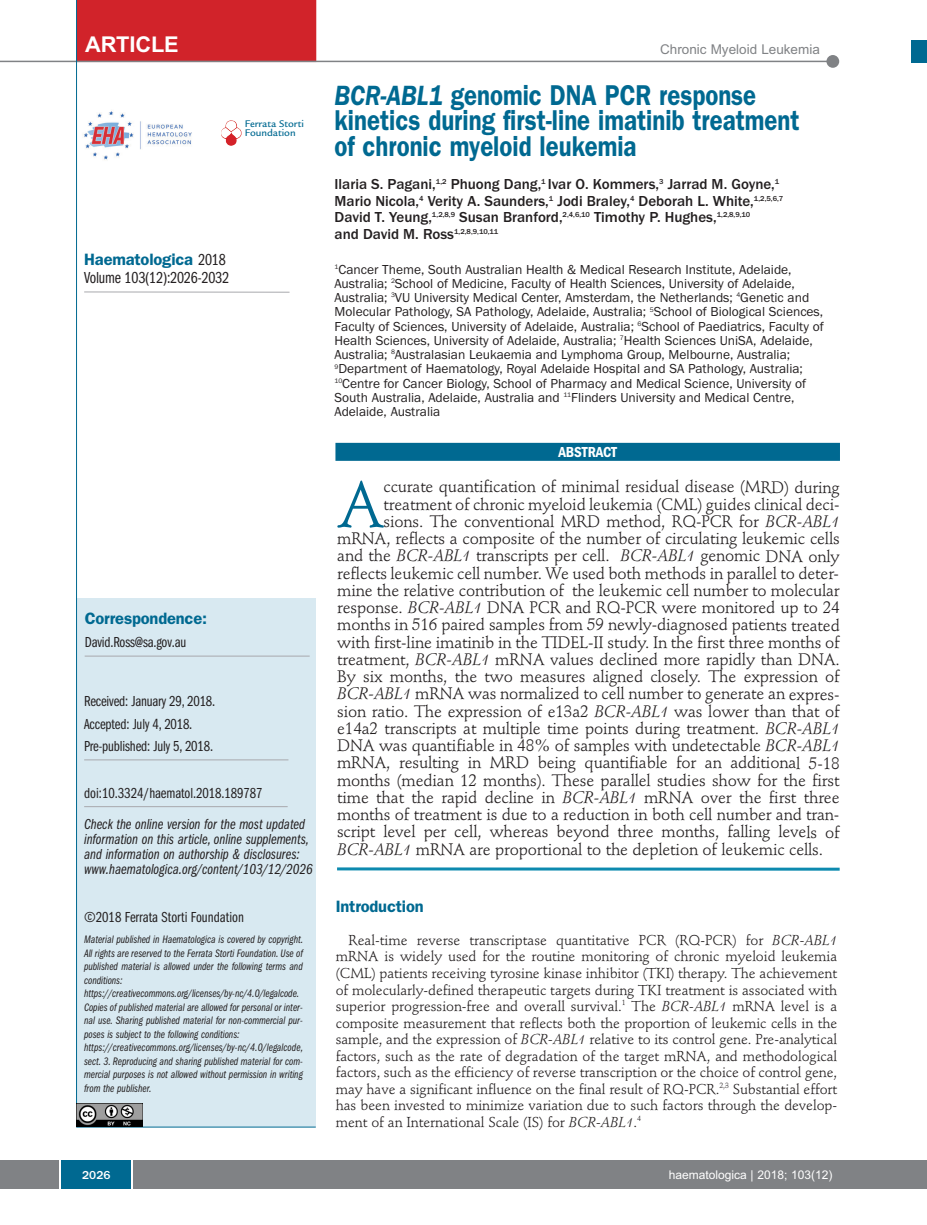
<style>
.page{position:relative;width:927px;height:1225px;background:#fff}
.page>*{position:absolute;margin:0;border:0;box-sizing:border-box;transform-origin:0 0}
.t1{font:64.65px "Stempel Schneidler";color:#006991}
.t2{font:600 28.8px/25.5px "Franklin Gothic";color:#006991;scale:.83 1}
.t3{font:700 21.75px "Arial";letter-spacing:-.01em;color:#fff}
.t4{font:16.5px "Stempel Schneidler";letter-spacing:-.01em;color:#231f20}
.t5{font:600 16.5px "Franklin Gothic";letter-spacing:-.01em;color:#006991}
.t6{font:16.5px "Franklin Gothic Book Cmpr";letter-spacing:-.01em;color:#231f20}
.t7{font:500 15px/16.5px "Franklin Gothic";color:#231f20}
.t8{font:15px/15px "Franklin Gothic Book Cmpr Ital";color:#231f20}
.t9{font:15px/22.5px "Franklin Gothic Book Cmpr";letter-spacing:-.01em;color:#231f20}
.t10{font:600 condensed 15px "Franklin Gothic";letter-spacing:-.005em;color:#fff}
.t11{font:14.25px/16.5px "Stempel Schneidler";letter-spacing:-.005em;color:#231f20;text-align:justify}
.t12{font:13.5px/14.2px "Franklin Gothic";color:#231f20}
.t13{font:13.5px "Arial";color:#808285}
.t14{font:12px "Arial";color:#fff}
.t15{font:500 12px "Franklin Gothic";color:#fff}
.t16{font:11.25px/13.5px "Franklin Gothic Book Cmpr Ital";color:#231f20}
.t17{font:500 10.5px/9px "Legacy Sans";color:#006991}
.s1{font-family:"Franklin Gothic Book Cmpr";font-weight:400;color:#231f20}
.s2{font-style:italic}
</style>
<div class="page">
<div style="left:911px;top:40px;width:16px;height:22px;background:#006991"></div>
<div style="left:910px;top:1160px;width:17px;height:28px;background:#808285"></div>
<div style="left:0;top:1160px;width:910px;height:28px;background:#808285"></div>
<div style="left:61px;top:1160px;width:71px;height:28px;background:#006991"></div>
<svg style="left:60px;top:1160px;width:1px;height:28px"></svg>
<svg style="left:132px;top:1160px;width:1px;height:28px"></svg>
<div style="left:77px;top:598px;width:239px;height:529px;background:#d8e9f1"></div>
<hr style="left:84px;top:759px;width:204px;height:1px;background:#a8a9ad">
<hr style="left:85px;top:656px;width:225px;height:1px;background:#a8a9ad">
<hr style="left:76px;top:1126px;width:240px;height:1px;background:#006991">
<img style="left:221px;top:120px;width:20px;height:26px">
<img style="left:83px;top:111px;width:109px;height:49px">
<hr style="left:84px;top:292px;width:206px;height:1px;background:#a8a9ad">
<div style="left:77px;top:0;width:239px;height:62px;background:#d1232a"></div>
<hr style="left:0;top:61px;width:830px;height:1px;background:#808285">
<div style="left:826px;top:55px;width:13px;height:13px;background:#808285;border-radius:50%"></div>
<hr style="left:84px;top:806px;width:204px;height:1px;background:#a8a9ad">
<hr style="left:76px;top:0;width:1px;height:1126px;background:#006991">
<img style="left:77px;top:1103px;width:65px;height:23px">
<hr style="left:337px;top:867px;width:503px;height:3px;background:#0d8aaf">
<div style="left:335px;top:443px;width:505px;height:18px;background:#006991"></div>
<h3 class="t3" style="left:85px;top:32px;width:95px">ARTICLE</h3>
<p class="t13" style="left:660px;top:42px;width:161px">Chronic Myeloid Leukemia</p>
<p class="t17" style="left:245px;top:120px;width:61px">Ferrata Storti<br>Foundation</p>
<p class="t5" style="left:84px;top:254px;width:143px">Haematologica <span class="s1">2018</span></p>
<p class="t6" style="left:84px;top:272px;width:146px">Volume 103(12):2026-2032</p>
<p class="t5" style="left:85px;top:612px;width:124px">Correspondence:</p>
<p class="t9" style="left:85px;top:632px;width:103px">David.Ross@sa.gov.au</p>
<p class="t9" style="left:84px;top:691px;width:133px">Received: January 29, 2018.<br>Accepted: July 4, 2018.<br>Pre-published: July 5, 2018.</p>
<p class="t9" style="left:84px;top:783px;width:180px">doi:10.3324/haematol.2018.189787</p>
<p class="t8" style="left:84px;top:817px;width:230px">Check the online version for the most updated information on this article, online supplements, and information on authorship &amp; disclosures: www.haematologica.org/content/103/12/2026</p>
<p class="t9" style="left:84px;top:907px;width:161px">©2018 Ferrata Storti Foundation</p>
<p class="t16" style="left:84px;top:933px;width:221px">Material published in Haematologica is covered by copyright.<br>All rights are reserved to the Ferrata Storti Foundation. Use of published material is allowed under the following terms and conditions: https://creativecommons.org/licenses/by-nc/4.0/legalcode.<br>Copies of published material are allowed for personal or inter&shy;nal use. Sharing published material for non-commercial pur&shy;poses is subject to the following conditions: https://creativecommons.org/licenses/by-nc/4.0/legalcode, sect. 3. Reproducing and sharing published material for com&shy;mercial purposes is not allowed without permission in writing from the publisher.</p>
<h2 class="t2" style="left:335px;top:85px;width:562px"><span class="s2">BCR-ABL1</span> genomic DNA PCR response kinetics during first-line imatinib treatment of chronic myeloid leukemia</h2>
<p class="t7" style="left:335px;top:176px;width:450px">Ilaria S. Pagani,<sup>1,2</sup> Phuong Dang,<sup>1</sup> Ivar O. Kommers,<sup>3</sup> Jarrad M. Goyne,<sup>1<br></sup>Mario Nicola,<sup>4</sup> Verity A. Saunders,<sup>1</sup> Jodi Braley,<sup>4</sup> Deborah L. White,<sup>1,2,5,6,7<br></sup>David T. Yeung,<sup>1,2,8,9</sup> Susan Branford,<sup>2,4,6,10</sup> Timothy P. Hughes,<sup>1,2,8,9,10<br></sup>and David M. Ross<sup>1,2,8,9,10,11</sup></p>
<p class="t12" style="left:335px;top:262px;width:491px"><sup>1</sup>Cancer Theme, South Australian Health &amp; Medical Research Institute, Adelaide, Australia; <sup>2</sup>School of Medicine, Faculty of Health Sciences, University of Adelaide, Australia; <sup>3</sup>VU University Medical Center, Amsterdam, the Netherlands; <sup>4</sup>Genetic and Molecular Pathology, SA Pathology, Adelaide, Australia; <sup>5</sup>School of Biological Sciences, Faculty of Sciences, University of Adelaide, Australia; <sup>6</sup>School of Paediatrics, Faculty of Health Sciences, University of Adelaide, Australia; <sup>7</sup>Health Sciences UniSA, Adelaide, Australia; <sup>8</sup>Australasian Leukaemia and Lymphoma Group, Melbourne, Australia; <sup>9</sup>Department of Haematology, Royal Adelaide Hospital and SA Pathology, Australia; <sup>10</sup>Centre for Cancer Biology, School of Pharmacy and Medical Science, University of South Australia, Adelaide, Australia and <sup>11</sup>Flinders University and Medical Centre, Adelaide, Australia</p>
<p class="t10" style="left:558px;top:446px;width:60px">ABSTRACT</p>
<h1 class="t1" style="left:337px;top:478px;width:48px">A</h1>
<p class="t4" style="left:384px;top:480px;width:458px">ccurate quantification of minimal residual disease (MRD) during</p>
<p class="t4" style="left:384px;top:497px;width:458px">treatment of chronic myeloid leukemia (CML) guides clinical deci-</p>
<p class="t4" style="left:384px;top:514px;width:458px">sions. The conventional MRD method, RQ-PCR for <span class="s2">BCR-ABL1</span></p>
<p class="t4" style="left:337px;top:532px;width:504px">mRNA, reflects a composite of the number of circulating leukemic cells</p>
<p class="t4" style="left:337px;top:549px;width:504px">and the <span class="s2">BCR-ABL1</span> transcripts per cell. <span class="s2">BCR-ABL1</span> genomic DNA only</p>
<p class="t4" style="left:337px;top:566px;width:503px">reflects leukemic cell number. We used both methods in parallel to deter-</p>
<p class="t4" style="left:337px;top:583px;width:504px">mine the relative contribution of the leukemic cell number to molecular</p>
<p class="t4" style="left:337px;top:600px;width:504px">response. <span class="s2">BCR-ABL1</span> DNA PCR and RQ-PCR were monitored up to 24</p>
<p class="t4" style="left:337px;top:618px;width:504px">months in 516 paired samples from 59 newly-diagnosed patients treated</p>
<p class="t4" style="left:337px;top:635px;width:504px">with first-line imatinib in the TIDEL-II study. In the first three months of</p>
<p class="t4" style="left:337px;top:652px;width:504px">treatment, <span class="s2">BCR-ABL1</span> mRNA values declined more rapidly than DNA.</p>
<p class="t4" style="left:337px;top:669px;width:504px">By six months, the two measures aligned closely. The expression of</p>
<p class="t4" style="left:337px;top:687px;width:504px"><span class="s2">BCR-ABL1</span> mRNA was normalized to cell number to generate an expres-</p>
<p class="t4" style="left:337px;top:704px;width:504px">sion ratio. The expression of e13a2 <span class="s2">BCR-ABL1</span> was lower than that of</p>
<p class="t4" style="left:337px;top:721px;width:504px">e14a2 transcripts at multiple time points during treatment. <span class="s2">BCR-ABL1</span></p>
<p class="t4" style="left:337px;top:738px;width:504px">DNA was quantifiable in 48% of samples with undetectable <span class="s2">BCR-ABL1</span></p>
<p class="t4" style="left:337px;top:756px;width:504px">mRNA, resulting in MRD being quantifiable for an additional 5-18</p>
<p class="t4" style="left:337px;top:773px;width:504px">months (median 12 months). These parallel studies show for the first</p>
<p class="t4" style="left:337px;top:790px;width:504px">time that the rapid decline in <span class="s2">BCR-ABL1</span> mRNA over the first three</p>
<p class="t4" style="left:337px;top:807px;width:504px">months of treatment is due to a reduction in both cell number and tran-</p>
<p class="t4" style="left:337px;top:825px;width:504px">script level per cell, whereas beyond three months, falling levels of</p>
<p class="t4" style="left:337px;top:842px;width:488px"><span class="s2">BCR-ABL1</span> mRNA are proportional to the depletion of leukemic cells.</p>
<p class="t5" style="left:336px;top:900px;width:89px">Introduction</p>
<p class="t11" style="left:336px;top:933px;width:503px;text-indent:13px">Real-time reverse transcriptase quantitative PCR (RQ-PCR) for <span class="s2">BCR-ABL1 </span>mRNA is widely used for the routine monitoring of chronic myeloid leukemia (CML) patients receiving tyrosine kinase inhibitor (TKI) therapy. The achievement of molecularly-defined therapeutic targets during TKI treatment is associated with superior progression-free and overall survival.<sup>1</sup> The <span class="s2">BCR-ABL1</span> mRNA level is a composite measurement that reflects both the proportion of leukemic cells in the sample, and the expression of <span class="s2">BCR-ABL1</span> relative to its control gene. Pre-analytical factors, such as the rate of degradation of the target mRNA, and methodological factors, such as the efficiency of reverse transcription or the choice of control gene, may have a significant influence on the final result of RQ-PCR.<sup>2,3</sup> Substantial effort has been invested to minimize variation due to such factors through the develop&shy;ment of an International Scale (IS) for <span class="s2">BCR-ABL1</span>.<sup>4</sup></p>
<p class="t15" style="left:82px;top:1167px;width:30px">2026</p>
<p class="t14" style="left:669px;top:1167px;width:165px">haematologica | 2018; 103(12)</p>
</div>
